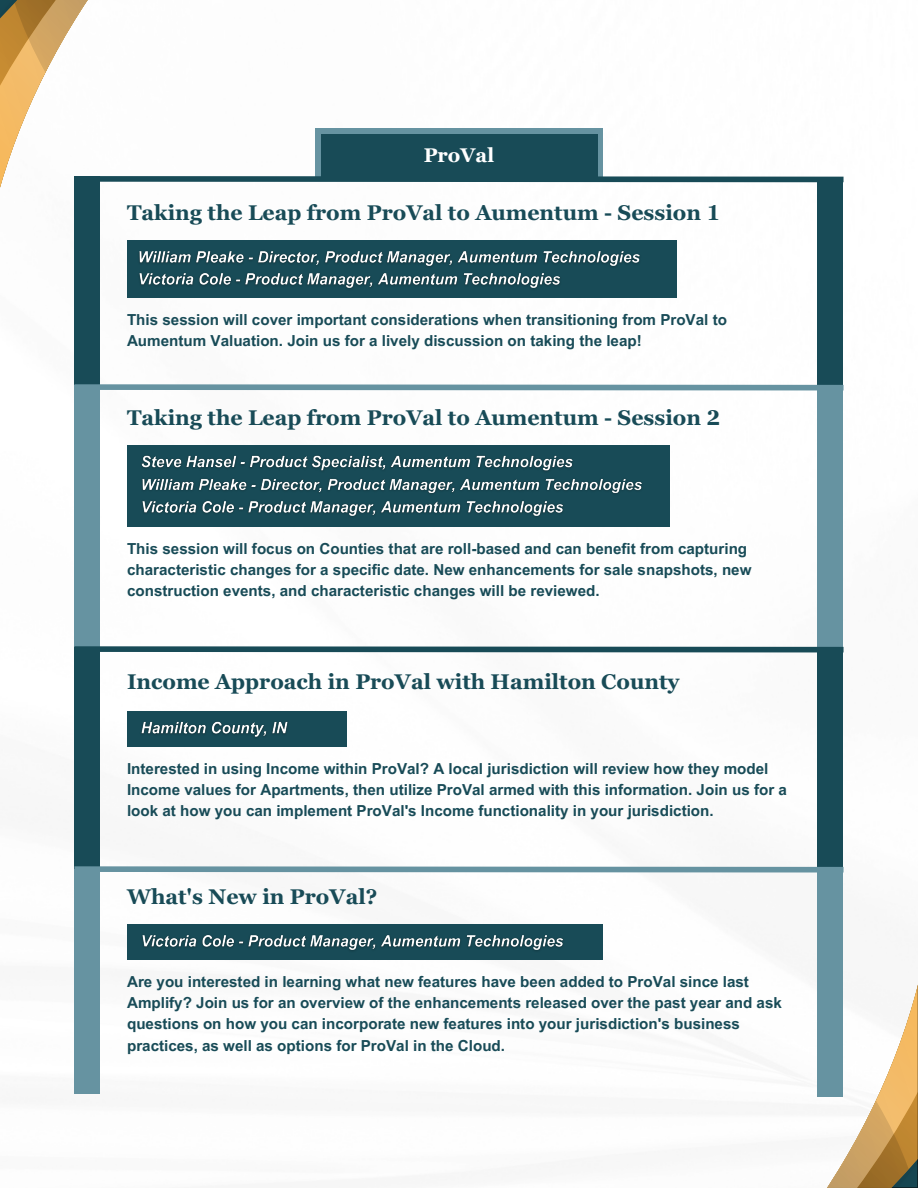
<style>
.page{position:relative;width:918px;height:1188px;background:#fff}
.page>*{position:absolute;margin:0;border:0;box-sizing:border-box;transform-origin:0 0}
.t1{font:700 21.3px "Georgia Pro";color:#184b57}
.t2{font:700 19.8px "Georgia Pro";color:#fff}
.t3{font:700 15.15px/21.1px "Arial MT Pro";color:#184b57}
</style>
<div class="page">
<svg style="left:0;top:0;width:676px;height:298px"></svg>
<svg style="left:817px;top:984px;width:101px;height:204px;fill:#f6f6f6"></svg>
<div style="left:127px;top:240px;width:550px;height:57px;background:#184b57"></div>
<img style="left:139px;top:251px;width:501px;height:16px">
<div style="left:74px;top:177px;width:26px;height:211px;background:#184b57"></div>
<div style="left:315px;top:128px;width:288px;height:52px;background:#6693a1"></div>
<svg style="left:69px;top:173px;width:775px;height:12px"></svg>
<img style="left:139px;top:273px;width:421px;height:16px">
<div style="left:321px;top:134px;width:276px;height:43px;background:#184b57"></div>
<div style="left:817px;top:180px;width:26px;height:208px;background:#184b57"></div>
<div style="left:817px;top:649px;width:26px;height:220px;background:#184b57"></div>
<div style="left:817px;top:872px;width:26px;height:224px;background:#6693a1"></div>
<div style="left:74px;top:385px;width:26px;height:265px;background:#6693a1"></div>
<svg style="left:74px;top:384px;width:770px;height:7px;background:#81a6b1"></svg>
<div style="left:74px;top:647px;width:26px;height:223px;background:#184b57"></div>
<div style="left:74px;top:870px;width:26px;height:224px;background:#6693a1"></div>
<svg style="left:74px;top:866px;width:770px;height:7px;background:#80a5b0"></svg>
<div style="left:127px;top:445px;width:543px;height:82px;background:#184b57"></div>
<img style="left:141px;top:455px;width:432px;height:16px">
<img style="left:142px;top:479px;width:500px;height:15px">
<img style="left:142px;top:501px;width:421px;height:15px">
<div style="left:127px;top:711px;width:220px;height:36px;background:#184b57"></div>
<img style="left:141px;top:721px;width:147px;height:17px">
<div style="left:127px;top:924px;width:476px;height:36px;background:#184b57"></div>
<img style="left:142px;top:935px;width:421px;height:16px">
<div style="left:817px;top:388px;width:26px;height:261px;background:#6693a1"></div>
<svg style="left:74px;top:646px;width:770px;height:7px;background:#426b75"></svg>
<h1 class="t2" style="left:424px;top:144px;width:72px">ProVal</h1>
<p class="t1" style="left:127px;top:200px;width:595px">Taking the Leap from ProVal to Aumentum - Session 1</p>
<h1 class="t3" style="left:127px;top:311px;width:601px">This session will cover important considerations when transitioning from ProVal to<br>Aumentum Valuation. Join us for a lively discussion on taking the leap!</h1>
<p class="t1" style="left:127px;top:406px;width:595px">Taking the Leap from ProVal to Aumentum - Session 2</p>
<h1 class="t3" style="left:127px;top:540px;width:626px">This session will focus on Counties that are roll-based and can benefit from capturing characteristic changes for a specific date. New enhancements for sale snapshots, new construction events, and characteristic changes will be reviewed.</h1>
<p class="t1" style="left:127px;top:669px;width:554px">Income Approach in ProVal with Hamilton County</p>
<h1 class="t3" style="left:127px;top:760px;width:661px">Interested in using Income within ProVal? A local jurisdiction will review how they model<br>Income values for Apartments, then utilize ProVal armed with this information. Join us for a look at how you can implement ProVal's Income functionality in your jurisdiction.</h1>
<p class="t1" style="left:127px;top:884px;width:252px">What's New in ProVal?</p>
<p class="t3" style="left:127px;top:973px;width:656px">Are you interested in learning what new features have been added to ProVal since last Amplify? Join us for an overview of the enhancements released over the past year and ask questions on how you can incorporate new features into your jurisdiction's business practices, as well as options for ProVal in the Cloud.</p>
</div>
